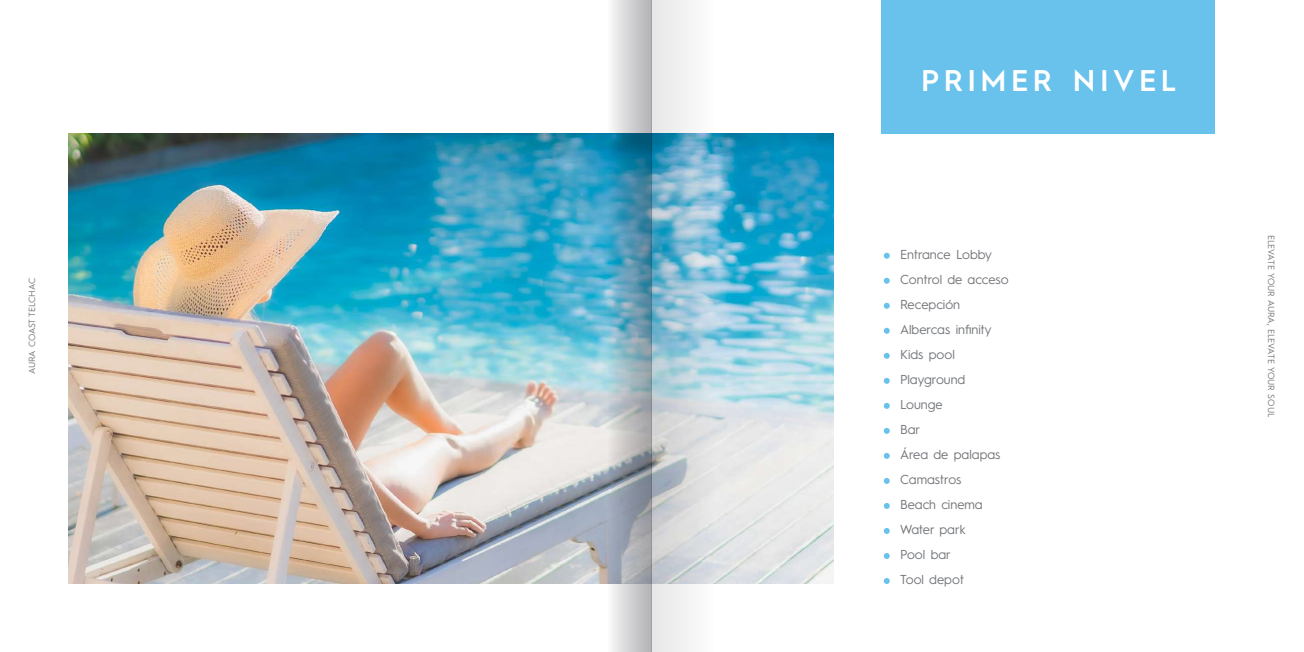
<style>
.page{position:relative;width:1304px;height:652px;background:#fff}
.page>*{position:absolute;margin:0;border:0;box-sizing:border-box;transform-origin:0 0}
.t1{font:60px "Hurme Geometric Sans 1";color:#68c2ec}
.t2{font:600 30px "Hurme Geometric Sans 1";letter-spacing:.15em;color:#fff}
.t3{font:13px/25px "Hurme Geometric Sans 1";color:#74777b}
.t4{font:9px "Hurme Geometric Sans 1";color:#74777b}
.t5{font:9px "Hurme Geometric Sans 1";letter-spacing:-.02em;color:#74777b}
</style>
<div class="page">
<img style="left:68px;top:133px;width:765px;height:451px">
<div style="left:881px;top:0;width:334px;height:133px;background:#68c2ec"></div>
<img style="left:564px;top:0;width:88px;height:652px">
<svg style="left:652px;top:0;width:88px;height:652px"></svg>
<p class="t5" style="left:26px;top:374px;width:98px;rotate:-90deg">AURA COAST TELCHAC</p>
<h2 class="t2" style="left:921px;top:59px;width:256px">PRIMER NIVEL</h2>
<h1 class="t1" style="left:881px;top:358px;width:13px">..............</h1>
<p class="t3" style="left:900px;top:241px;width:110px">Entrance Lobby<br>Control de acceso<br>Recepción<br>Albercas infinity<br>Kids pool<br>Playground<br>Lounge<br>Bar<br>Área de palapas<br>Camastros<br>Beach cinema<br>Water park<br>Pool bar<br>Tool depot</p>
<p class="t4" style="left:1278px;top:235px;width:184px;rotate:90deg">ELEVATE YOUR AURA, ELEVATE YOUR SOUL</p>
</div>
